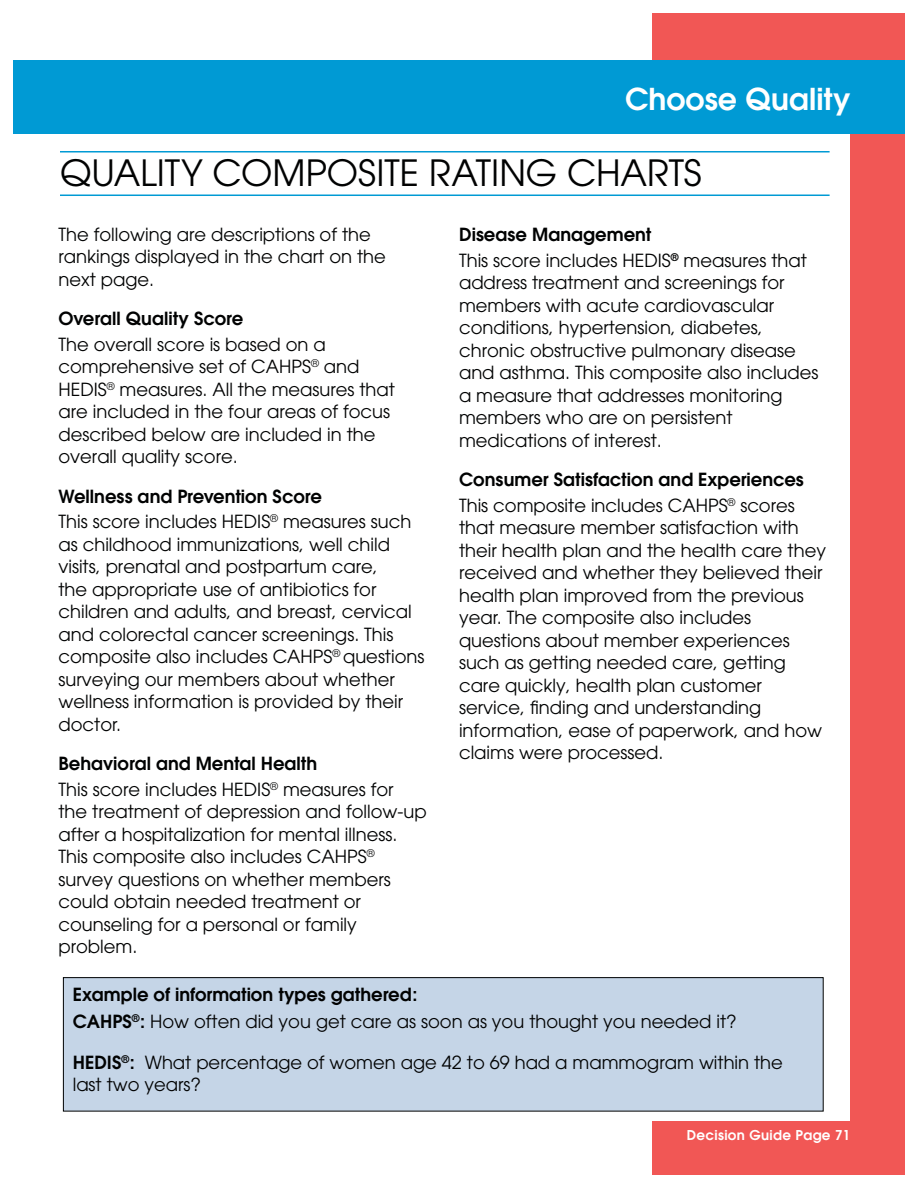
<style>
.page{position:relative;width:918px;height:1188px;background:#fff}
.page>*{position:absolute;margin:0;border:0;box-sizing:border-box;transform-origin:0 0}
.t1{font:36px "Avant Garde";color:#010202}
.t2{font:600 30px "Avant Garde";color:#fff}
.t3{font:18px/22.5px "Avant Garde";color:#010202}
.t4{font:600 18px/25.5px "Avant Garde";color:#010202}
.t5{font:600 13.5px "Avant Garde";letter-spacing:.025em;color:#fff}
.s1{font-weight:600}
.s2{font-weight:400}
</style>
<div class="page">
<div style="left:850px;top:14px;width:55px;height:1161px;background:#f15755"></div>
<div style="left:653px;top:14px;width:198px;height:48px;background:#f15755"></div>
<div style="left:14px;top:60px;width:891px;height:74px;background:#009ad4"></div>
<div style="left:653px;top:1121px;width:206px;height:54px;background:#f15755"></div>
<hr style="left:60px;top:151px;width:770px;height:2px;background:#009ad4">
<hr style="left:60px;top:195px;width:770px;height:1px;background:#009ad4">
<div style="left:63px;top:978px;width:760px;height:133px;background:#c5d5e7"></div>
<div style="left:63px;top:977px;width:761px;height:135px;border:1px solid #010202"></div>
<h2 class="t2" style="left:625px;top:87px;width:227px">Choose Quality</h2>
<h1 class="t1" style="left:60px;top:159px;width:643px">QUALITY COMPOSITE RATING CHARTS</h1>
<p class="t3" style="left:59px;top:224px;width:329px">The following are descriptions of the rankings displayed in the chart on the next page.</p>
<p class="t4" style="left:59px;top:307px;width:186px">Overall Quality Score</p>
<p class="t3" style="left:59px;top:334px;width:338px">The overall score is based on a comprehensive set of CAHPS<sup>®</sup> and<br>HEDIS<sup>®</sup> measures. All the measures that are included in the four areas of focus described below are included in the overall quality score.</p>
<p class="t3" style="left:59px;top:485px;width:354px;line-height:25.5px"><span class="s1">Wellness and Prevention Score<br></span>This score includes HEDIS<sup>®</sup> measures such</p>
<p class="t3" style="left:59px;top:535px;width:367px">as childhood immunizations, well child visits, prenatal and postpartum care,<br>the appropriate use of antibiotics for children and adults, and breast, cervical and colorectal cancer screenings. This composite also includes CAHPS<sup>®</sup> questions surveying our members about whether wellness information is provided by their doctor.</p>
<p class="t3" style="left:59px;top:753px;width:337px;line-height:25.5px"><span class="s1">Behavioral and Mental Health<br></span>This score includes HEDIS<sup>®</sup> measures for</p>
<p class="t3" style="left:59px;top:802px;width:370px">the treatment of depression and follow-up after a hospitalization for mental illness.<br>This composite also includes CAHPS<sup>® </sup>survey questions on whether members could obtain needed treatment or counseling for a personal or family problem.</p>
<p class="t3" style="left:459px;top:223px;width:349px;line-height:25.5px"><span class="s1">Disease Management<br></span>This score includes HEDIS<sup>®</sup> measures that</p>
<p class="t3" style="left:459px;top:273px;width:361px">address treatment and screenings for members with acute cardiovascular conditions, hypertension, diabetes, chronic obstructive pulmonary disease and asthma. This composite also includes a measure that addresses monitoring members who are on persistent medications of interest.</p>
<p class="t4" style="left:459px;top:468px;width:346px">Consumer Satisfaction and Experiences<br><span class="s2">This composite includes CAHPS</span><sup>®</sup> <span class="s2">scores</span></p>
<p class="t3" style="left:459px;top:518px;width:368px">that measure member satisfaction with their health plan and the health care they received and whether they believed their health plan improved from the previous year. The composite also includes questions about member experiences such as getting needed care, getting care quickly, health plan customer service, finding and understanding information, ease of paperwork, and how claims were processed.</p>
<p class="t3" style="left:73px;top:983px;width:665px;line-height:27px"><span class="s1">Example of information types gathered:<br>CAHPS</span><sup>®</sup><span class="s1">:</span> How often did you get care as soon as you thought you needed it?</p>
<p class="t3" style="left:73px;top:1053px;width:712px"><span class="s1">HEDIS</span><sup>®</sup><span class="s1">:</span> What percentage of women age 42 to 69 had a mammogram within the last two years?</p>
<p class="t5" style="left:687px;top:1130px;width:165px">Decision Guide Page 71</p>
</div>
